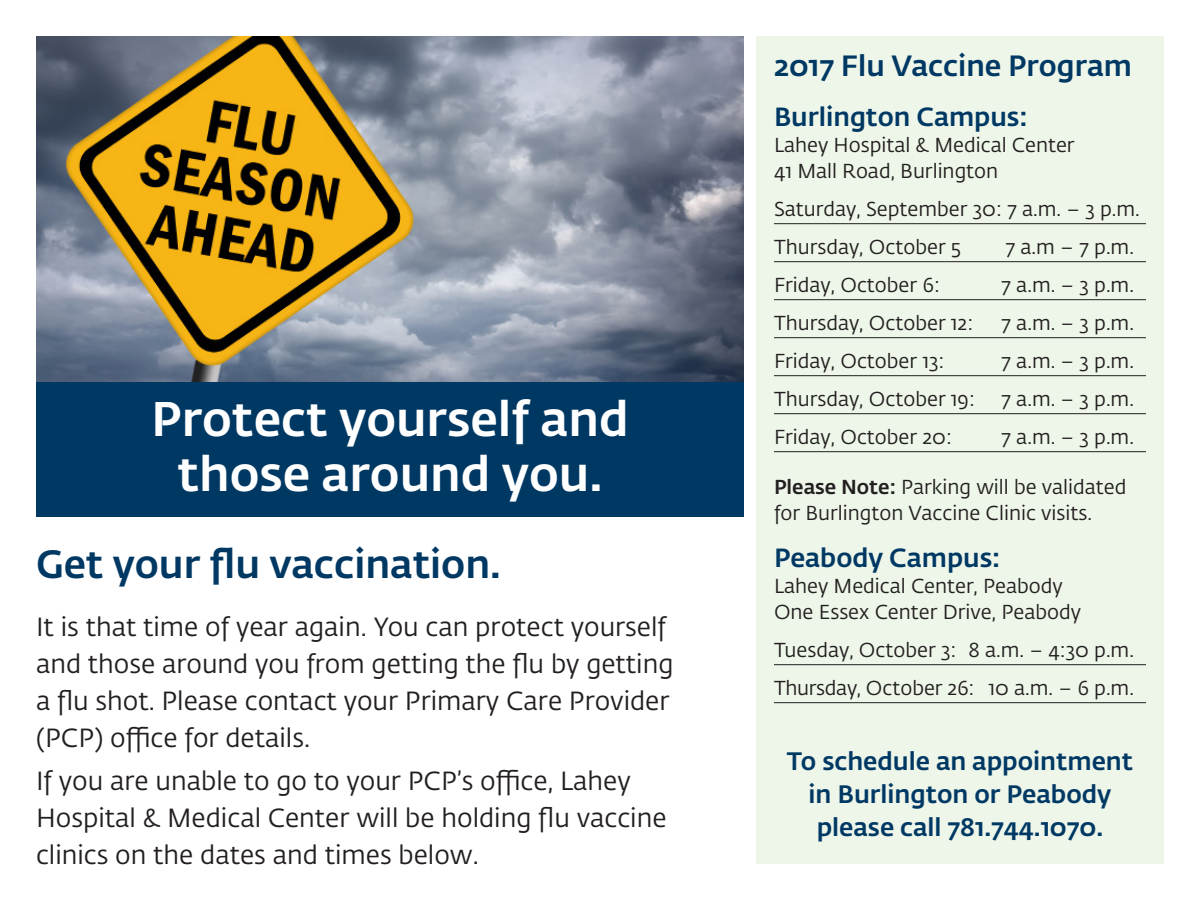
<style>
.page{position:relative;width:1200px;height:900px;background:#fff}
.page>*{position:absolute;margin:0;border:0;box-sizing:border-box;transform-origin:0 0}
.t1{font:500 48.1px/54.6px "Fedra Sans Std";color:#fff;text-align:center}
.t2{font:500 39px "Fedra Sans Std";color:#003864}
.t3{font:500 29px "Fedra Sans Std";color:#003864}
.t4{font:26px/37px "Fedra Sans Std";color:#231f20}
.t5{font:500 26px "Fedra Sans Std";color:#003864}
.t6{font:500 25px/33px "Fedra Sans Std";color:#003864;text-align:center}
.t7{font:20px/26px "Fedra Sans Std";color:#231f20}
.s1{font-weight:500}
</style>
<div class="page">
<div style="left:756px;top:36px;width:408px;height:828px;background:#edf6e9"></div>
<hr style="left:774px;top:223px;width:372px;height:1px;background:#231f20">
<hr style="left:774px;top:261px;width:372px;height:1px;background:#231f20">
<hr style="left:774px;top:299px;width:372px;height:1px;background:#231f20">
<hr style="left:774px;top:337px;width:372px;height:1px;background:#231f20">
<hr style="left:774px;top:375px;width:372px;height:1px;background:#231f20">
<hr style="left:774px;top:413px;width:372px;height:1px;background:#231f20">
<hr style="left:774px;top:451px;width:372px;height:1px;background:#231f20">
<hr style="left:774px;top:664px;width:372px;height:1px;background:#231f20">
<hr style="left:774px;top:702px;width:372px;height:1px;background:#231f20">
<img style="left:36px;top:36px;width:708px;height:346px">
<div style="left:36px;top:382px;width:708px;height:135px;background:#003864"></div>
<p class="t1" style="left:151px;top:392px;width:479px">Protect yourself and those around you.</p>
<p class="t2" style="left:36px;top:540px;width:466px">Get your flu vaccination.</p>
<p class="t4" style="left:36px;top:609px;width:639px">It is that time of year again. You can protect yourself and those around you from getting the flu by getting a flu shot. Please contact your Primary Care Provider (PCP) office for details.</p>
<p class="t4" style="left:36px;top:763px;width:632px">If you are unable to go to your PCP’s office, Lahey<br>Hospital &amp; Medical Center will be holding flu vaccine clinics on the dates and times below.</p>
<p class="t3" style="left:774px;top:48px;width:359px">2017 Flu Vaccine Program</p>
<p class="t5" style="left:774px;top:101px;width:255px">Burlington Campus:</p>
<p class="t7" style="left:774px;top:133px;width:302px">Lahey Hospital &amp; Medical Center<br>41 Mall Road, Burlington</p>
<p class="t7" style="left:774px;top:197px;width:367px">Saturday, September 30: 7 a.m. – 3 p.m.</p>
<p class="t7" style="left:774px;top:235px;width:189px">Thursday, October 5</p>
<p class="t7" style="left:1006px;top:235px;width:130px">7 a.m – 7 p.m.</p>
<p class="t7" style="left:774px;top:273px;width:167px">Friday, October 6:</p>
<p class="t7" style="left:1001px;top:273px;width:134px">7 a.m. – 3 p.m.</p>
<p class="t7" style="left:774px;top:311px;width:201px">Thursday, October 12:</p>
<p class="t7" style="left:1001px;top:311px;width:134px">7 a.m. – 3 p.m.</p>
<p class="t7" style="left:774px;top:349px;width:172px">Friday, October 13:</p>
<p class="t7" style="left:1001px;top:349px;width:134px">7 a.m. – 3 p.m.</p>
<p class="t7" style="left:774px;top:387px;width:203px">Thursday, October 19:</p>
<p class="t7" style="left:1001px;top:387px;width:134px">7 a.m. – 3 p.m.</p>
<p class="t7" style="left:774px;top:425px;width:179px">Friday, October 20:</p>
<p class="t7" style="left:1001px;top:425px;width:134px">7 a.m. – 3 p.m.</p>
<p class="t7" style="left:774px;top:475px;width:354px"><span class="s1">Please Note:</span> Parking will be validated for Burlington Vaccine Clinic visits.</p>
<p class="t5" style="left:774px;top:542px;width:228px">Peabody Campus:</p>
<p class="t7" style="left:774px;top:574px;width:308px">Lahey Medical Center, Peabody<br>One Essex Center Drive, Peabody</p>
<p class="t7" style="left:774px;top:638px;width:361px">Tuesday, October 3: 8 a.m. – 4:30 p.m.</p>
<p class="t7" style="left:774px;top:676px;width:361px">Thursday, October 26: 10 a.m. – 6 p.m.</p>
<p class="t6" style="left:787px;top:745px;width:348px">To schedule an appointment in Burlington or Peabody please call 781.744.1070.</p>
</div>
